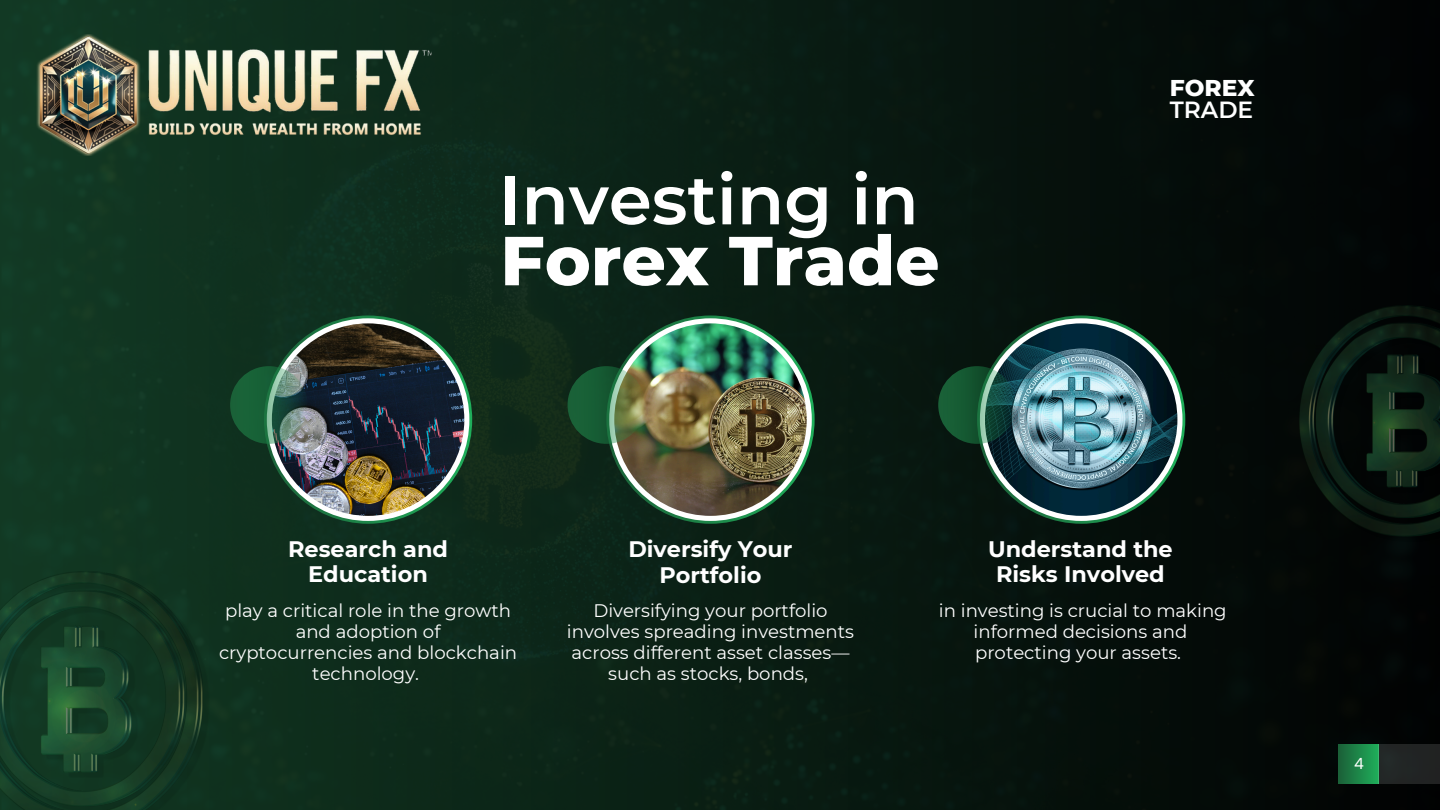
<style>
.page{position:relative;width:1440px;height:810px;background:#fff}
.page>*{position:absolute;margin:0;border:0;box-sizing:border-box;transform-origin:0 0}
.t1{font:600 69.2px "Montserrat";color:#fff}
.t2{font:800 69.2px "Montserrat";color:#fff}
.t3{font:800 23.3px "Montserrat";color:#fff}
.t4{font:600 23.3px "Montserrat";color:#fff}
.t5{font:700 22.4px/25.5px "Montserrat";color:#fff;text-align:center}
.t6{font:18.1px/21px "Montserrat";color:#fff;text-align:center}
.t7{font:15.5px "Poppins";color:#fff}
</style>
<div class="page">
<img style="left:0;top:0;width:1440px;height:810px">
<div style="left:1339px;top:744px;width:39px;height:40px;background:linear-gradient(to right,#1b6138,#1fad5a)"></div>
<div style="left:1378px;top:744px;width:62px;height:40px;background:#212424"></div>
<img style="left:0;top:572px;width:209px;height:238px">
<svg style="left:977px;top:316px;width:208px;height:208px"></svg>
<svg style="left:980px;top:318px;width:203px;height:203px"></svg>
<img style="left:985px;top:323px;width:192px;height:193px;border-radius:50%">
<svg style="left:264px;top:316px;width:208px;height:208px"></svg>
<svg style="left:267px;top:318px;width:202px;height:203px"></svg>
<img style="left:272px;top:323px;width:192px;height:193px;border-radius:50%">
<svg style="left:606px;top:316px;width:209px;height:208px"></svg>
<div style="left:609px;top:318px;width:203px;height:203px;background:#fff;border-radius:50%"></div>
<img style="left:614px;top:323px;width:193px;height:193px;border-radius:50%">
<img style="left:1299px;top:305px;width:141px;height:236px">
<svg style="left:230px;top:366px;width:78px;height:78px;fill:#196338"></svg>
<svg style="left:568px;top:366px;width:77px;height:78px"></svg>
<svg style="left:938px;top:366px;width:78px;height:78px"></svg>
<img style="left:37px;top:34px;width:395px;height:122px">
<p class="t1" style="left:499px;top:157px;width:421px">Investing in</p>
<p class="t2" style="left:500px;top:218px;width:441px">Forex Trade</p>
<h2 class="t3" style="left:1170px;top:73px;width:86px">FOREX</h2>
<h1 class="t4" style="left:1170px;top:95px;width:85px">TRADE</h1>
<h3 class="t5" style="left:288px;top:536px;width:161px">Research and<br>Education</h3>
<p class="t5" style="left:628px;top:536px;width:166px">Diversify Your<br>Portfolio</p>
<p class="t5" style="left:988px;top:536px;width:186px">Understand the<br>Risks Involved</p>
<h3 class="t6" style="left:219px;top:600px;width:300px">play a critical role in the growth and adoption of cryptocurrencies and blockchain technology.</h3>
<p class="t6" style="left:567px;top:600px;width:289px">Diversifying your portfolio involves spreading investments across different asset classes— such as stocks, bonds,</p>
<p class="t6" style="left:939px;top:600px;width:289px">in investing is crucial to making informed decisions and protecting your assets.</p>
<h1 class="t7" style="left:1354px;top:753px;width:11px">4</h1>
</div>
